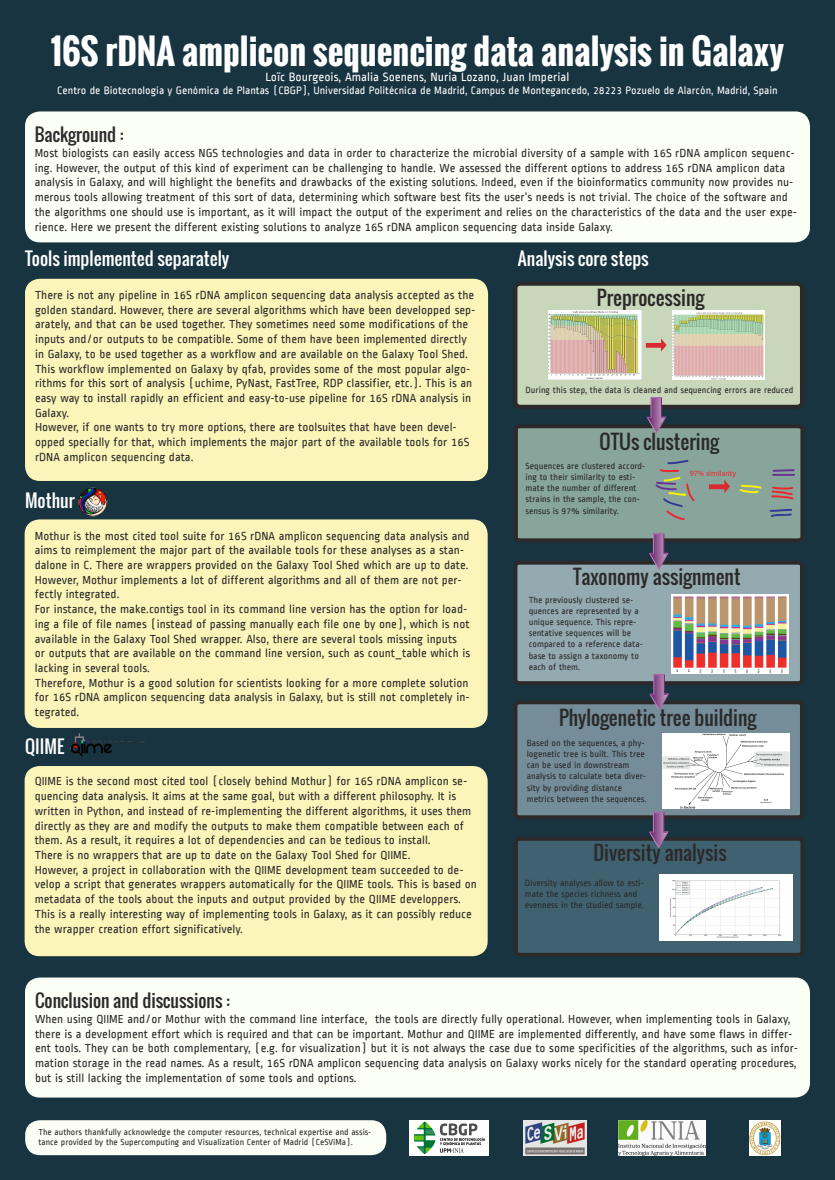
<style>
.page{position:relative;width:835px;height:1180px;background:#fff}
.page>*{position:absolute;margin:0;border:0;box-sizing:border-box;transform-origin:0 0}
.t1{font:700 34.3px "Oswald";color:#fff}
.t2{font:19.46px "Oswald";color:#2b292a}
.t3{font:17.5px "Oswald";color:#fff}
.t4{font:17.5px "Oswald";color:#2b292a}
.t5{font:12.6px "Ropa Sans";color:#fff}
.t6{font:12.25px/14.7px "Ropa Sans";color:#2b292a}
.t7{font:11.2px "Ropa Sans";color:#fff}
.t8{font:9.34px/11.2px "Ropa Sans";color:#2b292a}
.t9{font:9.1px/10.9px "Ropa Sans";color:#2b292a}
.t10{font:7.98px "Myriad Pro";color:#ed272d}
</style>
<div class="page">
<div style="left:0;top:0;width:834px;height:1180px;background:#183440"></div>
<svg style="left:514px;top:282px;width:290px;height:674px;background:#859594"></svg>
<img style="left:749px;top:1120px;width:31px;height:35px">
<img style="left:523px;top:1120px;width:63px;height:35px">
<img style="left:409px;top:1120px;width:79px;height:35px">
<img style="left:618px;top:1120px;width:87px;height:35px">
<div style="left:25px;top:1120px;width:361px;height:35px;background:#fcfff5;border-radius:15px"></div>
<div style="left:25px;top:977px;width:784px;height:120px;background:#fcfff5;border-radius:15px"></div>
<div style="left:25px;top:279px;width:463px;height:202px;background:#fbf5b9;border-radius:15px"></div>
<div style="left:25px;top:519px;width:462px;height:209px;background:#fbf5b9;border-radius:15px"></div>
<div style="left:25px;top:766px;width:462px;height:190px;background:#fbf5b9;border-radius:15px"></div>
<div style="left:25px;top:111px;width:784px;height:131px;background:#fcfff5;border-radius:15px"></div>
<img style="left:78px;top:487px;width:30px;height:30px">
<img style="left:70px;top:733px;width:75px;height:24px">
<h1 class="t1" style="left:51px;top:35px;width:734px">16S rDNA amplicon sequencing data analysis in Galaxy</h1>
<p class="t5" style="left:265px;top:71px;width:305px">Loïc Bourgeois, Amalia Soenens, Nuria Lozano, Juan Imperial</p>
<p class="t7" style="left:57px;top:85px;width:721px">Centro de Biotecnología y Genómica de Plantas (CBGP), Universidad Politécnica de Madrid, Campus de Montegancedo, 28223 Pozuelo de Alarcón, Madrid, Spain</p>
<h3 class="t4" style="left:35px;top:127px;width:90px">Background :</h3>
<p class="t6" style="left:35px;top:146px;width:763px">Most biologists can easily access NGS technologies and data in order to characterize the microbial diversity of a sample with 16S rDNA amplicon sequenc&shy;ing. However, the output of this kind of experiment can be challenging to handle. We assessed the different options to address 16S rDNA amplicon data analysis in Galaxy, and will highlight the benefits and drawbacks of the existing solutions. Indeed, even if the bioinformatics community now provides nu&shy;merous tools allowing treatment of this sort of data, determining which software best fits the user’s needs is not trivial. The choice of the software and the algorithms one should use is important, as it will impact the output of the experiment and relies on the characteristics of the data and the user expe&shy;rience. Here we present the different existing solutions to analyze 16S rDNA amplicon sequencing data inside Galaxy.</p>
<h3 class="t3" style="left:25px;top:250px;width:206px">Tools implemented separately</h3>
<h3 class="t3" style="left:517px;top:250px;width:132px">Analysis core steps</h3>
<p class="t6" style="left:35px;top:288px;width:442px">There is not any pipeline in 16S rDNA amplicon sequencing data analysis accepted as the golden standard. However, there are several algorithms which have been developped sep&shy;arately, and that can be used together. They sometimes need some modifications of the inputs and/or outputs to be compatible. Some of them have been implemented directly in Galaxy, to be used together as a workflow and are available on the Galaxy Tool Shed.<br>This workflow implemented on Galaxy by qfab, provides some of the most popular algo&shy;rithms for this sort of analysis (uchime, PyNast, FastTree, RDP classifier, etc.). This is an easy way to install rapidly an efficient and easy-to-use pipeline for 16S rDNA analysis in Galaxy.<br>However, if one wants to try more options, there are toolsuites that have been devel&shy;opped specially for that, which implements the major part of the available tools for 16S rDNA amplicon sequencing data.</p>
<h3 class="t3" style="left:25px;top:492px;width:51px">Mothur</h3>
<p class="t6" style="left:35px;top:529px;width:437px">Mothur is the most cited tool suite for 16S rDNA amplicon sequencing data analysis and aims to reimplement the major part of the available tools for these analyses as a stan&shy;dalone in C. There are wrappers provided on the Galaxy Tool Shed which are up to date.<br>However, Mothur implements a lot of different algorithms and all of them are not per&shy;fectly integrated.<br>For instance, the make.contigs tool in its command line version has the option for load&shy;ing a file of file names (instead of passing manually each file one by one), which is not available in the Galaxy Tool Shed wrapper. Also, there are several tools missing inputs<br>or outputs that are available on the command line version, such as count_table which is lacking in several tools.<br>Therefore, Mothur is a good solution for scientists looking for a more complete solution for 16S rDNA amplicon sequencing data analysis in Galaxy, but is still not completely in&shy;tegrated.</p>
<h3 class="t3" style="left:25px;top:738px;width:41px">QIIME</h3>
<p class="t6" style="left:35px;top:774px;width:443px">QIIME is the second most cited tool (closely behind Mothur) for 16S rDNA amplicon se&shy;quencing data analysis. It aims at the same goal, but with a different philosophy. It is written in Python, and instead of re-implementing the different algorithms, it uses them directly as they are and modify the outputs to make them compatible between each of them. As a result, it requires a lot of dependencies and can be tedious to install.<br>There is no wrappers that are up to date on the Galaxy Tool Shed for QIIME.<br>However, a project in collaboration with the QIIME development team succeeded to de&shy;velop a script that generates wrappers automatically for the QIIME tools. This is based on metadata of the tools about the inputs and output provided by the QIIME developpers.<br>This is a really interesting way of implementing tools in Galaxy, as it can possibly reduce the wrapper creation effort significatively.</p>
<h2 class="t2" style="left:596px;top:289px;width:109px">Preprocessing</h2>
<p class="t8" style="left:525px;top:384px;width:269px">During this step, the data is cleaned and sequencing errors are reduced</p>
<h2 class="t2" style="left:599px;top:432px;width:121px">OTUs clustering</h2>
<p class="t8" style="left:525px;top:460px;width:121px">Sequences are clustered accord&shy;ing to their similarity to esti&shy;mate the number of different strains in the sample, the con&shy;sensus is 97% similarity.</p>
<p class="t10" style="left:689px;top:470px;width:48px">97% similarity</p>
<h2 class="t2" style="left:573px;top:568px;width:169px">Taxonomy assignment</h2>
<p class="t8" style="left:528px;top:594px;width:116px">The previously clustered se&shy;quences are represented by a unique sequence. This repre&shy;sentative sequences will be compared to a reference data&shy;base to assign a taxonomy to each of them.</p>
<h2 class="t2" style="left:559px;top:708px;width:199px">Phylogenetic tree building</h2>
<p class="t8" style="left:526px;top:737px;width:121px">Based on the sequences, a phy&shy;logenetic tree is built. This tree can be used in downstream analysis to calculate beta diver&shy;sity by providing distance metrics between the sequences.</p>
<h2 class="t2" style="left:593px;top:844px;width:135px">Diversity analysis</h2>
<p class="t8" style="left:524px;top:877px;width:121px">Diversity analyses allow to esti&shy;mate the species richness and evenness in the studied sample.</p>
<h3 class="t4" style="left:35px;top:993px;width:196px">Conclusion and discussions :</h3>
<p class="t6" style="left:35px;top:1012px;width:764px">When using QIIME and/or Mothur with the command line interface, the tools are directly fully operational. However, when implementing tools in Galaxy, there is a development effort which is required and that can be important. Mothur and QIIME are implemented differently, and have some flaws in differ&shy;ent tools. They can be both complementary, (e.g. for visualization) but it is not always the case due to some specificities of the algorithms, such as infor&shy;mation storage in the read names. As a result, 16S rDNA amplicon sequencing data analysis on Galaxy works nicely for the standard operating procedures, but is still lacking the implementation of some tools and options.</p>
<p class="t9" style="left:38px;top:1126px;width:334px">The authors thankfully acknowledge the computer resources, technical expertise and assis&shy;tance provided by the Supercomputing and Visualization Center of Madrid (CeSViMa).</p>
</div>
